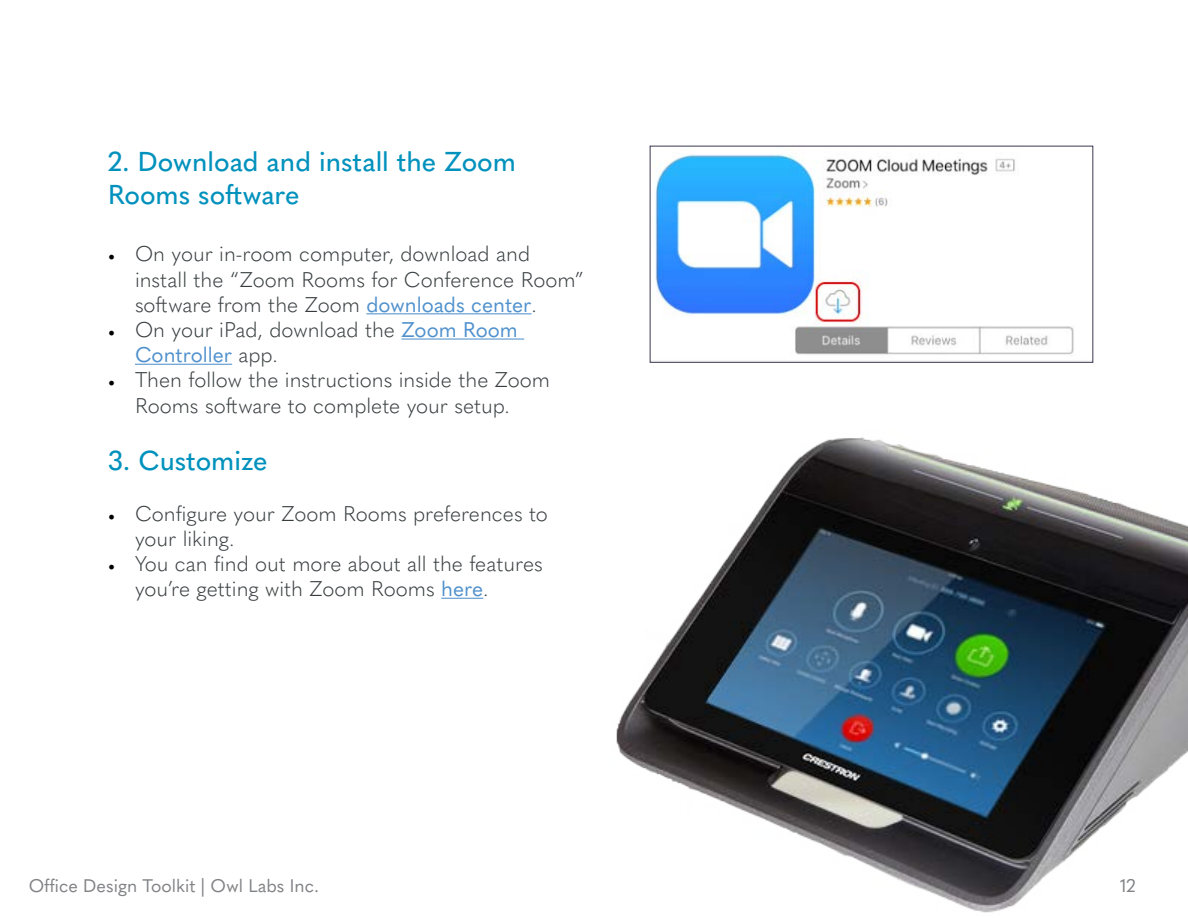
<style>
.page{position:relative;width:1188px;height:918px;background:#fff}
.page>*{position:absolute;margin:0;border:0;box-sizing:border-box;transform-origin:0 0}
.t1{font:500 27px/32.4px "Quasimoda";color:#0091bd}
.t2{font:300 21px/25.2px "Quasimoda";color:#383e40}
.t3{font:18px "Quasimoda";color:#808285}
.s1{font-family:"Minion Pro";font-weight:400;font-size:18px;color:#000}
.s2{font-weight:400;color:#5091cd}
</style>
<div class="page">
<hr style="left:366px;top:313px;width:166px;height:1px;background:#5091cd">
<hr style="left:401px;top:339px;width:123px;height:1px;background:#5091cd">
<hr style="left:135px;top:364px;width:97px;height:1px;background:#5091cd">
<hr style="left:441px;top:598px;width:42px;height:1px;background:#5091cd">
<img style="left:652px;top:154px;width:439px;height:207px">
<div style="left:650px;top:146px;width:443px;height:217px;border:1px solid #3b374e"></div>
<img style="left:616px;top:437px;width:572px;height:476px">
<p class="t1" style="left:108px;top:144px;width:410px">2. Download and install the Zoom<br>Rooms software</p>
<p class="t2" style="left:135px;top:240px;width:450px;text-indent:-27px"><span class="s1">•</span> On your in-room computer, download and install the “Zoom Rooms for Conference Room” software from the Zoom <span class="s2">downloads center</span>.</p>
<p class="t2" style="left:135px;top:316px;width:384px;text-indent:-27px"><span class="s1">•</span> On your iPad, download the <span class="s2">Zoom Room<br>Controller</span> app.</p>
<p class="t2" style="left:135px;top:366px;width:417px;text-indent:-27px"><span class="s1">•</span> Then follow the instructions inside the Zoom<br>Rooms software to complete your setup.</p>
<p class="t1" style="left:108px;top:443px;width:161px">3. Customize</p>
<p class="t2" style="left:135px;top:499px;width:414px;text-indent:-27px"><span class="s1">•</span> Configure your Zoom Rooms preferences to your liking.</p>
<p class="t2" style="left:135px;top:550px;width:409px;text-indent:-27px"><span class="s1">•</span> You can find out more about all the features you’re getting with Zoom Rooms <span class="s2">here</span>.</p>
<p class="t3" style="left:29px;top:872px;width:292px">Office Design Toolkit | Owl Labs Inc.</p>
<p class="t3" style="left:1120px;top:872px;width:17px">12</p>
</div>
